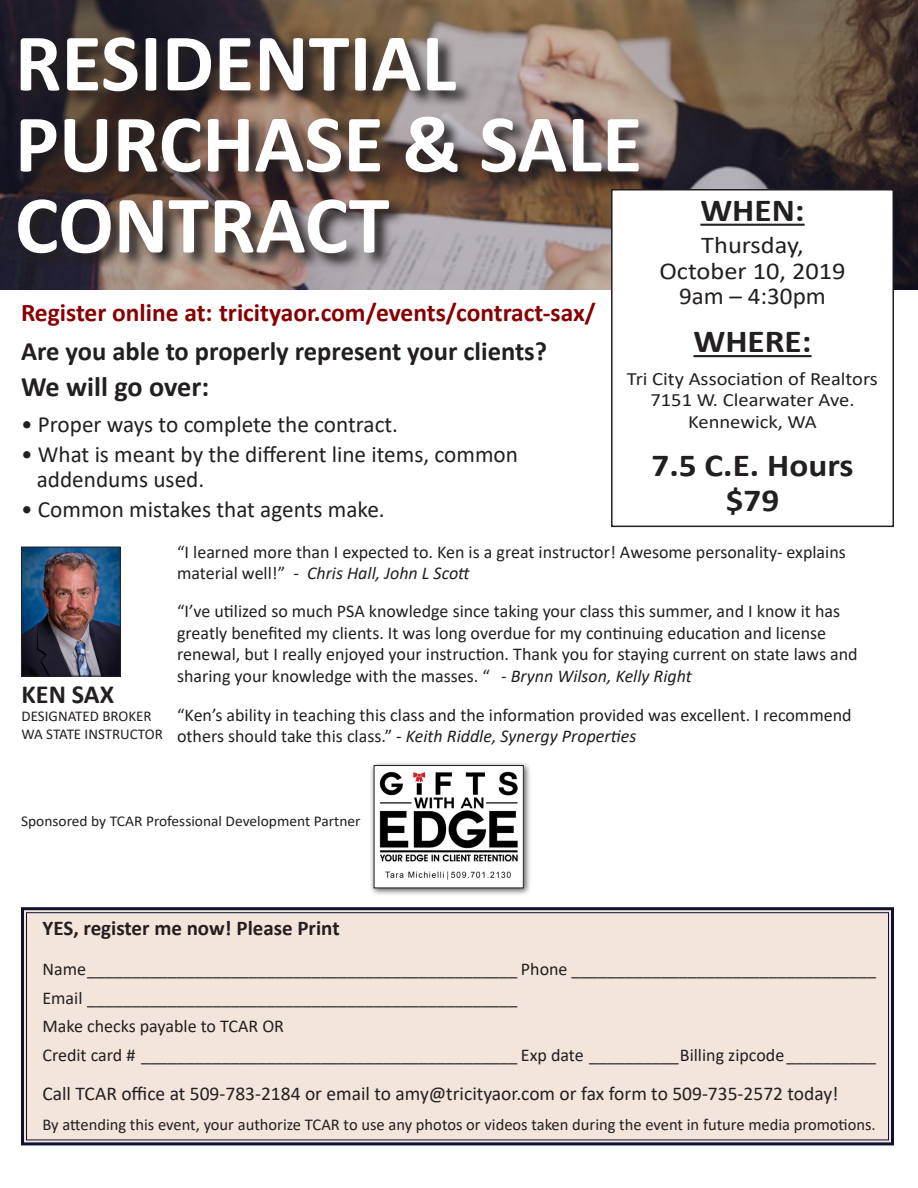
<style>
.page{position:relative;width:918px;height:1188px;background:#fff}
.page>*{position:absolute;margin:0;border:0;box-sizing:border-box;transform-origin:0 0}
.t1{font:700 82.5px/81px "Calibri";color:#fff}
.t2{font:700 32.25px "Calibri";color:#231f20;scale:1.09 1}
.t3{font:700 28.2px "Calibri";color:#231f20}
.t4{font:700 26.55px "Calibri";color:#231f20}
.t5{font:700 26.25px "Calibri";color:#231f20}
.t6{font:700 25.5px "Calibri";color:#870102}
.t7{font:24.15px "Calibri";color:#231f20;scale:1.09 1}
.t8{font:24.15px "Calibri";color:#231f20;scale:1.04 1}
.t9{font:23.25px "Calibri";color:#231f20}
.t10{font:700 21px "Calibri";color:#231f20}
.t11{font:19.5px "Calibri";color:#231f20}
.t12{font:18.75px "Calibri";color:#231f20;scale:1.09 1}
.t13{font:18px/21.6px "Calibri";color:#231f20}
.t14{font:16.5px "Calibri";color:#231f20}
.t15{font:15px "Calibri";color:#231f20}
.s1{font-style:italic}
</style>
<div class="page">
<img style="left:0;top:1px;width:917px;height:289px">
<svg style="left:16px;top:35px;width:641px;height:236px;background:#685853"></svg>
<img style="left:23px;top:549px;width:96px;height:126px">
<div style="left:21px;top:547px;width:100px;height:130px;border:1px solid #231f20"></div>
<div style="left:21px;top:907px;width:873px;height:239px;background:#f3e4dc"></div>
<div style="left:26px;top:912px;width:863px;height:228px;border:1px solid #0e1132"></div>
<div style="left:612px;top:190px;width:281px;height:336px;background:#fff"></div>
<div style="left:611px;top:189px;width:283px;height:338px;border:2px solid #231f20"></div>
<hr style="left:700px;top:224px;width:105px;height:2px;background:#231f20">
<hr style="left:693px;top:355px;width:119px;height:2px;background:#231f20">
<div style="left:370px;top:761px;width:162px;height:135px;background:#231f20;opacity:.75"></div>
<img style="left:376px;top:767px;width:146px;height:119px">
<div style="left:374px;top:765px;width:150px;height:123px;border:1px solid #231f20"></div>
<p class="t1" style="left:15px;top:21px;width:443px">RESIDENTIAL</p>
<p class="t1" style="left:15px;top:102px;width:629px">PURCHASE &amp; SALE<br>CONTRACT</p>
<p class="t2" style="left:700px;top:188px;width:97px">WHEN:</p>
<p class="t7" style="left:701px;top:228px;width:95px">Thursday,</p>
<p class="t7" style="left:659px;top:254px;width:172px">October 10, 2019</p>
<p class="t8" style="left:679px;top:279px;width:143px">9am – 4:30pm</p>
<p class="t2" style="left:693px;top:319px;width:110px">WHERE:</p>
<p class="t12" style="left:627px;top:365px;width:232px">Tri City Association of Realtors</p>
<p class="t12" style="left:650px;top:387px;width:189px">7151 W. Clearwater Ave.</p>
<p class="t12" style="left:688px;top:408px;width:120px">Kennewick, WA</p>
<p class="t2" style="left:652px;top:442px;width:187px">7.5 C.E. Hours</p>
<p class="t2" style="left:726px;top:477px;width:51px">$79</p>
<p class="t6" style="left:21px;top:295px;width:576px">Register online at: tricityaor.com/events/contract-sax/</p>
<p class="t4" style="left:21px;top:332px;width:528px">Are you able to properly represent your clients?</p>
<p class="t3" style="left:21px;top:366px;width:190px">We will go over:</p>
<p class="t9" style="left:21px;top:408px;width:379px">• Proper ways to complete the contract.</p>
<p class="t9" style="left:21px;top:438px;width:499px">• What is meant by the different line items, common</p>
<p class="t9" style="left:37px;top:463px;width:169px">addendums used.</p>
<p class="t9" style="left:21px;top:493px;width:365px">• Common mistakes that agents make.</p>
<p class="t5" style="left:22px;top:676px;width:94px">KEN SAX</p>
<p class="t15" style="left:22px;top:706px;width:131px">DESIGNATED BROKER</p>
<p class="t15" style="left:22px;top:724px;width:143px">WA STATE INSTRUCTOR</p>
<p class="t13" style="left:177px;top:541px;width:670px">“I learned more than I expected to. Ken is a great instructor! Awesome personality- explains material well!” <span class="s1">- Chris Hall, John L Scott</span></p>
<p class="t13" style="left:177px;top:600px;width:682px">“I’ve utilized so much PSA knowledge since taking your class this summer, and I know it has greatly benefited my clients. It was long overdue for my continuing education and license renewal, but I really enjoyed your instruction. Thank you for staying current on state laws and sharing your knowledge with the masses. “ <span class="s1">- Brynn Wilson, Kelly Right</span></p>
<p class="t13" style="left:177px;top:704px;width:676px">“Ken’s ability in teaching this class and the information provided was excellent. I recommend others should take this class.” <span class="s1">- Keith Riddle, Synergy Properties</span></p>
<p class="t15" style="left:21px;top:810px;width:341px">Sponsored by TCAR Professional Development Partner</p>
<p class="t10" style="left:42px;top:913px;width:299px">YES, register me now! Please Print</p>
<p class="t13" style="left:42px;top:955px;width:527px;line-height:28.5px">Name________________________________________________ Phone<br>Email ________________________________________________</p>
<p class="t13" style="left:42px;top:1015px;width:243px">Make checks payable to TCAR OR</p>
<p class="t13" style="left:42px;top:1043px;width:743px">Credit card # __________________________________________ Exp date __________Billing zipcode</p>
<p class="t11" style="left:42px;top:1080px;width:798px">Call TCAR office at 509-783-2184 or email to amy@tricityaor.com or fax form to 509-735-2572 today!</p>
<p class="t14" style="left:42px;top:1113px;width:835px">By attending this event, your authorize TCAR to use any photos or videos taken during the event in future media promotions.</p>
</div>
